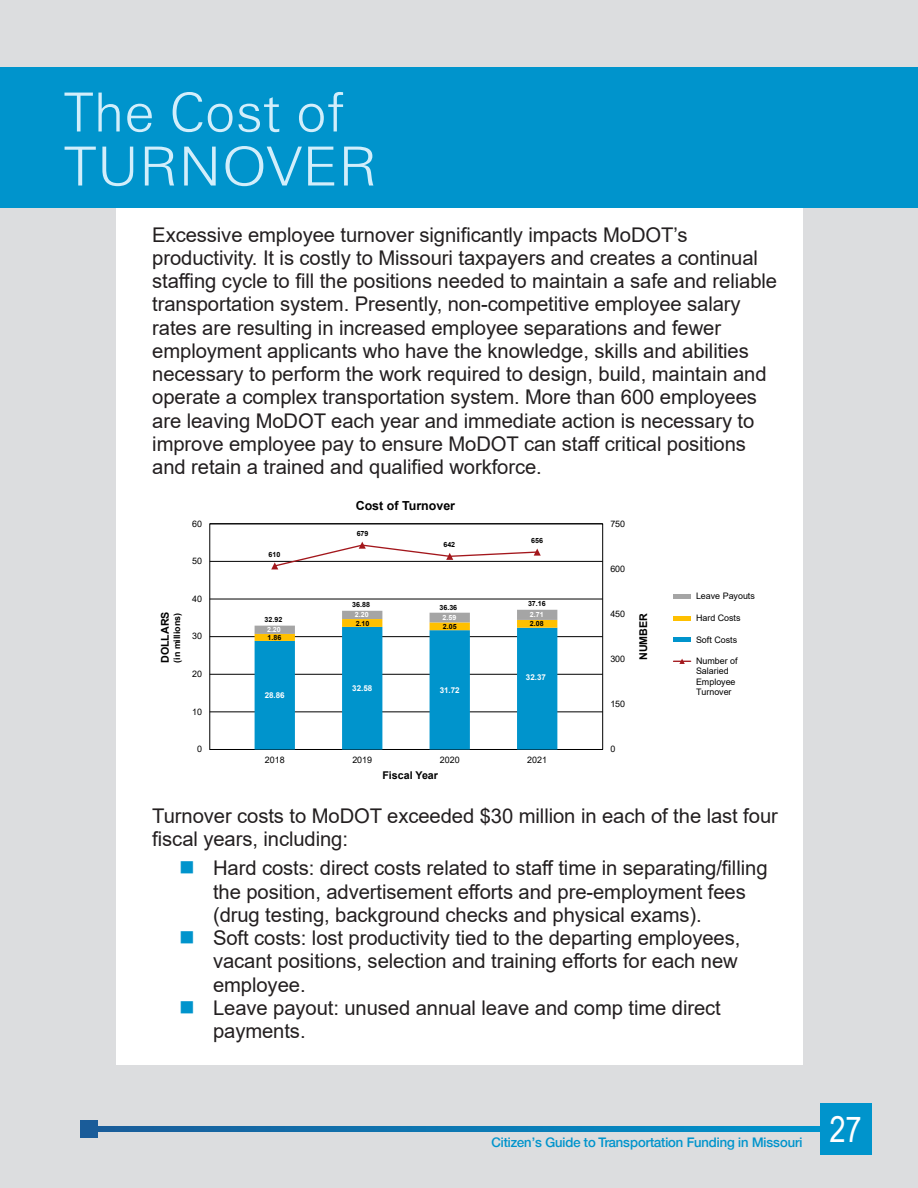
<style>
.page{position:relative;width:918px;height:1188px;background:#dcdddf}
.page>*{position:absolute;margin:0;border:0;box-sizing:border-box;transform-origin:0 0}
.Paragraph_Style_2{font:300 54px/54px "Zurich BT";color:#d2eefb}
.t1{font:35.55px "Arial Narrow";color:#fff}
.t2{font:20.25px/23.2px "Arial";letter-spacing:-.005em;color:#231f20}
.t3{font:500 13.5px "Helvetica";color:#0094cc}
.t4{font:700 12.45px "Arial";color:#000}
.t5{font:700 10.65px "Arial";color:#000}
.t6{font:9px/10.2px "Arial";color:#000}
.t7{font:700 9px "Arial";color:#000}
.t8{font:700 7.95px "Arial";letter-spacing:-.005em;color:#fff}
.t9{font:700 7.05px "Arial";color:#000}
.t10{font:700 7.05px "Arial";color:#fff}
</style>
<div class="page">
<div style="left:820px;top:1103px;width:52px;height:52px;background:#0094cc"></div>
<div style="left:0;top:68px;width:918px;height:140px;background:#0094cc"></div>
<div style="left:80px;top:1120px;width:18px;height:18px;background:#1a5c99"></div>
<div style="left:116px;top:208px;width:686px;height:857px;background:#fff"></div>
<svg style="left:98px;top:1126px;width:722px;height:6px;background:#0c78b2"></svg>
<hr style="left:210px;top:712px;width:393px;height:1px;background:#000">
<hr style="left:210px;top:674px;width:393px;height:1px;background:#000">
<hr style="left:210px;top:636px;width:393px;height:1px;background:#000">
<hr style="left:210px;top:599px;width:393px;height:1px;background:#000">
<hr style="left:210px;top:561px;width:393px;height:1px;background:#000">
<div style="left:209px;top:523px;width:394px;height:227px;border:1px solid #000"></div>
<svg style="left:255px;top:610px;width:302px;height:139px"></svg>
<svg style="left:271px;top:542px;width:270px;height:27px"></svg>
<div style="left:674px;top:594px;width:17px;height:5px;background:#a5a5a5"></div>
<hr style="left:674px;top:616px;width:17px;height:4px;background:#ffc000">
<div style="left:674px;top:637px;width:17px;height:5px;background:#0094cc"></div>
<svg style="left:674px;top:659px;width:17px;height:5px"></svg>
<p class="Paragraph_Style_2" style="left:64px;top:85px;width:315px">The Cost of<br>TURNOVER</p>
<p class="t2" style="left:152px;top:223px;width:626px">Excessive employee turnover significantly impacts MoDOT’s productivity. It is costly to Missouri taxpayers and creates a continual staffing cycle to fill the positions needed to maintain a safe and reliable transportation system. Presently, non-competitive employee salary rates are resulting in increased employee separations and fewer employment applicants who have the knowledge, skills and abilities necessary to perform the work required to design, build, maintain and operate a complex transportation system. More than 600 employees are leaving MoDOT each year and immediate action is necessary to improve employee pay to ensure MoDOT can staff critical positions and retain a trained and qualified workforce.</p>
<p class="t6" style="left:192px;top:518px;width:11px">60</p>
<p class="t6" style="left:192px;top:556px;width:11px">50</p>
<p class="t5" style="left:158px;top:663px;width:53px;rotate:-90deg">DOLLARS</p>
<p class="t7" style="left:171px;top:663px;width:51px;rotate:-90deg">(in millions)</p>
<p class="t6" style="left:192px;top:594px;width:11px">40</p>
<p class="t6" style="left:192px;top:631px;width:11px">30</p>
<p class="t6" style="left:192px;top:669px;width:11px">20</p>
<p class="t6" style="left:192px;top:706px;width:11px">10</p>
<p class="t6" style="left:197px;top:744px;width:6px">0</p>
<p class="t9" style="left:268px;top:549px;width:13px">610</p>
<p class="t9" style="left:265px;top:615px;width:19px">32.92</p>
<p class="t10" style="left:267px;top:625px;width:15px">2.20</p>
<p class="t9" style="left:268px;top:633px;width:15px">1.86</p>
<p class="t8" style="left:265px;top:690px;width:22px">28.86</p>
<p class="t4" style="left:356px;top:497px;width:101px">Cost of Turnover</p>
<p class="t9" style="left:357px;top:529px;width:13px">679</p>
<p class="t9" style="left:352px;top:600px;width:19px">36.88</p>
<p class="t9" style="left:443px;top:540px;width:13px">642</p>
<p class="t9" style="left:439px;top:603px;width:19px">36.36</p>
<p class="t9" style="left:531px;top:536px;width:13px">656</p>
<p class="t9" style="left:528px;top:599px;width:19px">37.16</p>
<p class="t10" style="left:355px;top:610px;width:15px">2.20</p>
<p class="t9" style="left:356px;top:618px;width:15px">2.10</p>
<p class="t10" style="left:530px;top:610px;width:15px">2.71</p>
<p class="t10" style="left:442px;top:613px;width:15px">2.59</p>
<p class="t9" style="left:443px;top:621px;width:15px">2.05</p>
<p class="t9" style="left:530px;top:619px;width:15px">2.08</p>
<p class="t8" style="left:526px;top:671px;width:22px">32.37</p>
<p class="t8" style="left:352px;top:683px;width:22px">32.58</p>
<p class="t8" style="left:440px;top:684px;width:22px">31.72</p>
<p class="t6" style="left:265px;top:755px;width:21px">2018</p>
<p class="t6" style="left:352px;top:755px;width:21px">2019</p>
<p class="t6" style="left:440px;top:755px;width:21px">2020</p>
<p class="t6" style="left:527px;top:755px;width:21px">2021</p>
<p class="t5" style="left:382px;top:767px;width:57px">Fiscal Year</p>
<p class="t6" style="left:610px;top:518px;width:16px">750</p>
<p class="t6" style="left:610px;top:563px;width:16px">600</p>
<p class="t6" style="left:610px;top:609px;width:16px">450</p>
<p class="t6" style="left:610px;top:654px;width:16px">300</p>
<p class="t5" style="left:636px;top:660px;width:48px;rotate:-90deg">NUMBER</p>
<p class="t6" style="left:610px;top:699px;width:16px">150</p>
<p class="t6" style="left:610px;top:744px;width:6px">0</p>
<p class="t6" style="left:696px;top:591px;width:60px">Leave Payouts</p>
<p class="t6" style="left:696px;top:613px;width:46px">Hard Costs</p>
<p class="t6" style="left:696px;top:634px;width:43px">Soft Costs</p>
<p class="t6" style="left:696px;top:656px;width:43px">Number of<br>Salaried<br>Employee<br>Turnover</p>
<p class="t2" style="left:152px;top:804px;width:627px">Turnover costs to MoDOT exceeded $30 million in each of the last four fiscal years, including:</p>
<p class="t2" style="left:213px;top:856px;width:556px">Hard costs: direct costs related to staff time in separating/filling the position, advertisement efforts and pre-employment fees (drug testing, background checks and physical exams).</p>
<p class="t2" style="left:213px;top:926px;width:529px">Soft costs: lost productivity tied to the departing employees, vacant positions, selection and training efforts for each new employee.</p>
<p class="t2" style="left:213px;top:996px;width:509px">Leave payout: unused annual leave and comp time direct payments.</p>
<p class="t3" style="left:491px;top:1134px;width:313px">Citizen’s Guide to Transportation Funding in Missouri</p>
<h2 class="t1" style="left:829px;top:1103px;width:34px">27</h2>
</div>
